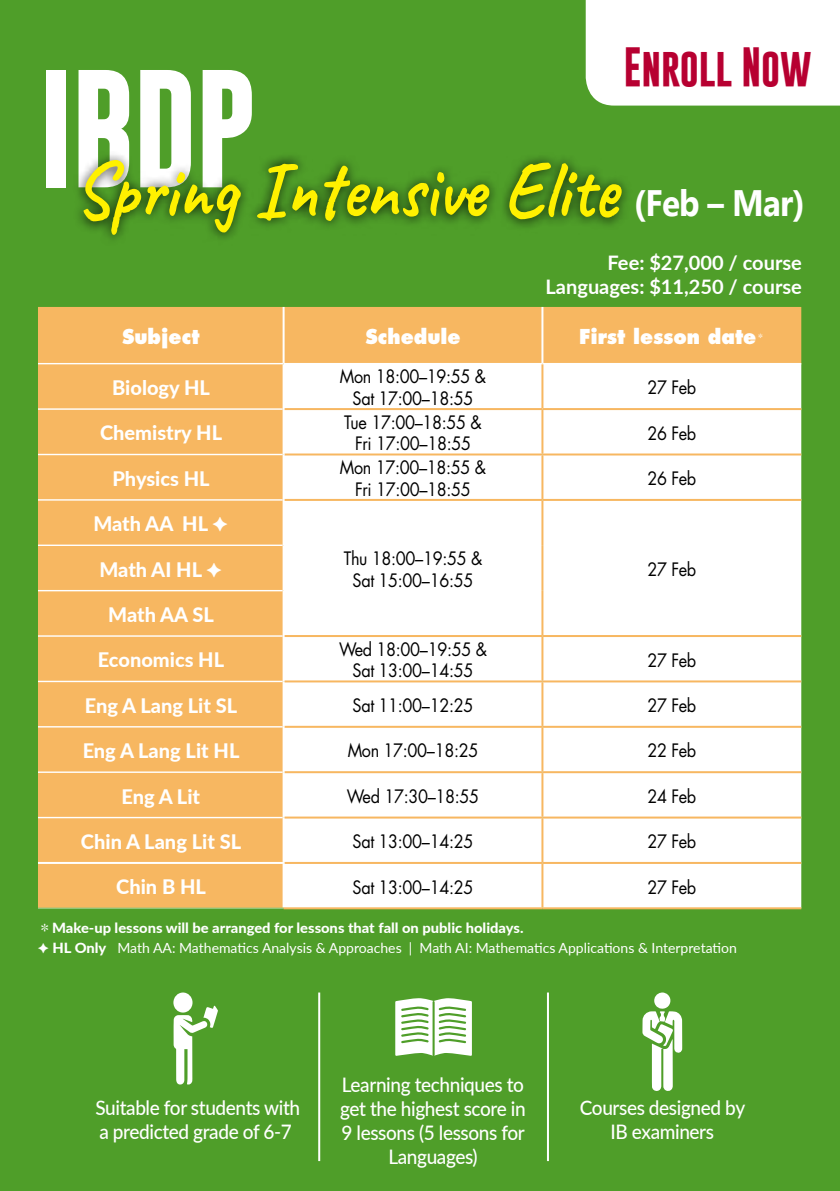
<style>
.page{position:relative;width:840px;height:1191px;background:#fff}
.page>*{position:absolute;margin:0;border:0;box-sizing:border-box;transform-origin:0 0}
.t1{font:700 120px "Gobold";color:#fff}
.t2{font:700 80px "Caveat";color:#fff100;scale:.9 1}
.t3{font:700 40px "Gobold";color:#b70031;scale:.9 1}
.t4{font:500 20px/24px "Lato";letter-spacing:-.02em;color:#fff;text-align:center;scale:.95 1}
.t5{font:800 20px "Lato";color:#fff}
.t6{font:700 20px/24px "Lato";color:#fff;text-align:right}
.t7{font:800 20px "Futura";color:#fff;scale:.94 1}
.t8{font:18px/21.6px "Futura";letter-spacing:-.02em;color:#000;text-align:center;scale:.9 1}
.t9{font:14px/20px "Lato";color:#fff}
.t10{font:300 8.2px "Adobe Ming Std";color:#fff}
.s1{font-family:"Lao UI";font-size:36.8px;color:#fff}
.s2{font-family:"Adobe Ming Std";font-weight:300}
.s3{font-weight:800}
</style>
<div class="page">
<div style="left:0;top:0;width:839px;height:1191px;background:#4f9e29"></div>
<div style="left:38px;top:307px;width:244px;height:600px;background:#f7b761"></div>
<div style="left:284px;top:307px;width:516px;height:56px;background:#f7b761"></div>
<div style="left:284px;top:364px;width:516px;height:543px;background:#fff"></div>
<div style="left:284px;top:410px;width:257px;height:270px;background:#fff"></div>
<div style="left:284px;top:682px;width:257px;height:225px;background:#fff"></div>
<hr style="left:38px;top:499px;width:244px;height:1px;background:#fff">
<hr style="left:38px;top:680px;width:244px;height:2px;background:#fff">
<hr style="left:38px;top:771px;width:244px;height:2px;background:#fff">
<hr style="left:38px;top:817px;width:244px;height:1px;background:#fff">
<hr style="left:38px;top:544px;width:244px;height:2px;background:#fff">
<hr style="left:38px;top:590px;width:244px;height:1px;background:#fff">
<hr style="left:38px;top:635px;width:244px;height:2px;background:#fff">
<hr style="left:38px;top:726px;width:244px;height:1px;background:#fff">
<hr style="left:38px;top:907px;width:245px;height:2px;background:#90c576">
<hr style="left:282px;top:307px;width:2px;height:56px;background:#fff">
<hr style="left:283px;top:363px;width:259px;height:1px;background:#fff">
<hr style="left:542px;top:363px;width:258px;height:1px;background:#fff">
<hr style="left:541px;top:307px;width:2px;height:56px;background:#fff">
<hr style="left:38px;top:862px;width:246px;height:2px;background:#fff">
<hr style="left:282px;top:364px;width:2px;height:45px;background:#fff">
<hr style="left:282px;top:409px;width:2px;height:45px;background:#fff">
<hr style="left:282px;top:454px;width:2px;height:46px;background:#fff">
<hr style="left:282px;top:500px;width:2px;height:45px;background:#fff">
<hr style="left:282px;top:545px;width:2px;height:45px;background:#fff">
<hr style="left:282px;top:590px;width:2px;height:46px;background:#fff">
<hr style="left:282px;top:636px;width:2px;height:45px;background:#fff">
<hr style="left:282px;top:681px;width:2px;height:46px;background:#fff">
<hr style="left:282px;top:727px;width:2px;height:45px;background:#fff">
<hr style="left:282px;top:772px;width:2px;height:45px;background:#fff">
<hr style="left:282px;top:817px;width:2px;height:45px;background:#fff">
<hr style="left:282px;top:864px;width:2px;height:43px;background:#fff">
<hr style="left:541px;top:364px;width:2px;height:44px;background:#f7b761">
<hr style="left:541px;top:410px;width:2px;height:43px;background:#f7b761">
<hr style="left:541px;top:455px;width:2px;height:44px;background:#f7b761">
<hr style="left:541px;top:501px;width:2px;height:44px;background:#f7b761">
<hr style="left:541px;top:545px;width:2px;height:45px;background:#f7b761">
<hr style="left:541px;top:590px;width:2px;height:45px;background:#f7b761">
<hr style="left:541px;top:637px;width:2px;height:43px;background:#f7b761">
<hr style="left:541px;top:682px;width:2px;height:44px;background:#f7b761">
<hr style="left:541px;top:728px;width:2px;height:43px;background:#f7b761">
<hr style="left:541px;top:773px;width:2px;height:43px;background:#f7b761">
<hr style="left:541px;top:818px;width:2px;height:44px;background:#f7b761">
<hr style="left:541px;top:864px;width:2px;height:43px;background:#f7b761">
<hr style="left:283px;top:907px;width:259px;height:2px;background:#f7b761">
<hr style="left:542px;top:907px;width:258px;height:2px;background:#f7b761">
<hr style="left:284px;top:453px;width:258px;height:2px;background:#f7b761">
<hr style="left:542px;top:453px;width:258px;height:2px;background:#f7b761">
<hr style="left:284px;top:499px;width:258px;height:2px;background:#f7b761">
<hr style="left:542px;top:499px;width:258px;height:2px;background:#f7b761">
<hr style="left:284px;top:635px;width:258px;height:2px;background:#f7b761">
<hr style="left:542px;top:635px;width:258px;height:2px;background:#f7b761">
<hr style="left:284px;top:680px;width:258px;height:2px;background:#f7b761">
<hr style="left:542px;top:680px;width:258px;height:2px;background:#f7b761">
<hr style="left:284px;top:726px;width:258px;height:2px;background:#f7b761">
<hr style="left:542px;top:726px;width:258px;height:2px;background:#f7b761">
<hr style="left:284px;top:771px;width:258px;height:2px;background:#f7b761">
<hr style="left:542px;top:771px;width:258px;height:2px;background:#f7b761">
<hr style="left:284px;top:816px;width:258px;height:2px;background:#f7b761">
<hr style="left:542px;top:816px;width:258px;height:2px;background:#f7b761">
<hr style="left:284px;top:862px;width:258px;height:2px;background:#f7b761">
<hr style="left:542px;top:862px;width:258px;height:2px;background:#f7b761">
<hr style="left:284px;top:408px;width:258px;height:2px;background:#f7b761">
<hr style="left:542px;top:408px;width:258px;height:2px;background:#f7b761">
<hr style="left:38px;top:363px;width:245px;height:1px;background:#fff">
<hr style="left:38px;top:454px;width:244px;height:1px;background:#fff">
<hr style="left:38px;top:408px;width:244px;height:2px;background:#fff">
<div style="left:72px;top:151px;width:560px;height:94px;background:#000;opacity:.75"></div>
<hr style="left:318px;top:992px;width:2px;height:169px;background:#fff">
<hr style="left:546px;top:992px;width:2px;height:169px;background:#fff">
<svg style="left:642px;top:992px;width:39px;height:99px"></svg>
<svg style="left:395px;top:998px;width:76px;height:57px"></svg>
<div style="left:173px;top:992px;width:19px;height:20px;background:#fff;border-radius:50%"></div>
<svg style="left:173px;top:1005px;width:45px;height:80px"></svg>
<div style="left:585px;top:0;width:254px;height:106px;background:#fff"></div>
<h3 class="t3" style="left:623px;top:41px;width:210px">Enroll Now</h3>
<h1 class="t1" style="left:38px;top:50px;width:220px">IBDP</h1>
<h2 class="t2" style="left:74px;top:139px;width:813px">Spring Intensive Elite <span class="s1">(Feb – Mar)</span></h2>
<p class="t6" style="left:545px;top:250px;width:258px">Fee: $27,000 / course<br>Languages: $11,250 / course</p>
<p class="t7" style="left:122px;top:324px;width:84px">Subject</p>
<p class="t7" style="left:365px;top:324px;width:103px">Schedule</p>
<p class="t7" style="left:579px;top:324px;width:190px">First lesson date</p>
<p class="t10" style="left:756px;top:332px;width:10px">＊</p>
<p class="t5" style="left:112px;top:373px;width:99px">Biology HL</p>
<p class="t8" style="left:339px;top:366px;width:164px">Mon 18:00–19:55 &amp;<br>Sat 17:00–18:55</p>
<p class="t8" style="left:647px;top:376px;width:56px">27 Feb</p>
<p class="t5" style="left:100px;top:418px;width:124px">Chemistry HL</p>
<p class="t8" style="left:344px;top:411px;width:154px">Tue 17:00–18:55 &amp;<br>Fri 17:00–18:55</p>
<p class="t8" style="left:647px;top:422px;width:56px">26 Feb</p>
<p class="t5" style="left:112px;top:464px;width:99px">Physics HL</p>
<p class="t8" style="left:339px;top:456px;width:164px">Mon 17:00–18:55 &amp;<br>Fri 17:00–18:55</p>
<p class="t8" style="left:647px;top:467px;width:56px">26 Feb</p>
<p class="t5" style="left:93px;top:509px;width:136px">Math AA HL ✦</p>
<p class="t8" style="left:343px;top:547px;width:155px">Thu 18:00–19:55 &amp;<br>Sat 15:00–16:55</p>
<p class="t5" style="left:99px;top:554px;width:124px">Math AI HL ✦</p>
<p class="t8" style="left:647px;top:558px;width:56px">27 Feb</p>
<p class="t5" style="left:108px;top:600px;width:107px">Math AA SL</p>
<p class="t5" style="left:98px;top:645px;width:128px">Economics HL</p>
<p class="t8" style="left:339px;top:638px;width:166px">Wed 18:00–19:55 &amp;<br>Sat 13:00–14:55</p>
<p class="t8" style="left:647px;top:649px;width:56px">27 Feb</p>
<p class="t5" style="left:85px;top:690px;width:154px">Eng A Lang Lit SL</p>
<p class="t8" style="left:352px;top:694px;width:136px">Sat 11:00–12:25</p>
<p class="t8" style="left:647px;top:694px;width:56px">27 Feb</p>
<p class="t5" style="left:83px;top:736px;width:158px">Eng A Lang Lit HL</p>
<p class="t8" style="left:347px;top:739px;width:147px">Mon 17:00–18:25</p>
<p class="t8" style="left:647px;top:739px;width:56px">22 Feb</p>
<p class="t5" style="left:121px;top:781px;width:80px">Eng A Lit</p>
<p class="t8" style="left:346px;top:785px;width:148px">Wed 17:30–18:55</p>
<p class="t8" style="left:647px;top:785px;width:56px">24 Feb</p>
<p class="t5" style="left:81px;top:826px;width:161px">Chin A Lang Lit SL</p>
<p class="t8" style="left:352px;top:830px;width:136px">Sat 13:00–14:25</p>
<p class="t8" style="left:647px;top:830px;width:56px">27 Feb</p>
<p class="t5" style="left:116px;top:872px;width:91px">Chin B HL</p>
<p class="t8" style="left:352px;top:876px;width:136px">Sat 13:00–14:25</p>
<p class="t8" style="left:647px;top:876px;width:56px">27 Feb</p>
<p class="t9" style="left:38px;top:917px;width:700px"><span class="s2">＊</span><span class="s3">Make-up lessons will be arranged for lessons that fall on public holidays.<br></span>✦ <span class="s3">HL Only</span> Math AA: Mathematics Analysis &amp; Approaches | Math AI: Mathematics Applications &amp; Interpretation</p>
<p class="t4" style="left:95px;top:1094px;width:217px;text-align:left">Suitable for students with a predicted grade of 6-7</p>
<p class="t4" style="left:340px;top:1072px;width:197px">Learning techniques to get the highest score in<br>9 lessons (5 lessons for<br>Languages)</p>
<p class="t4" style="left:579px;top:1094px;width:175px">Courses designed by<br>IB examiners</p>
</div>
